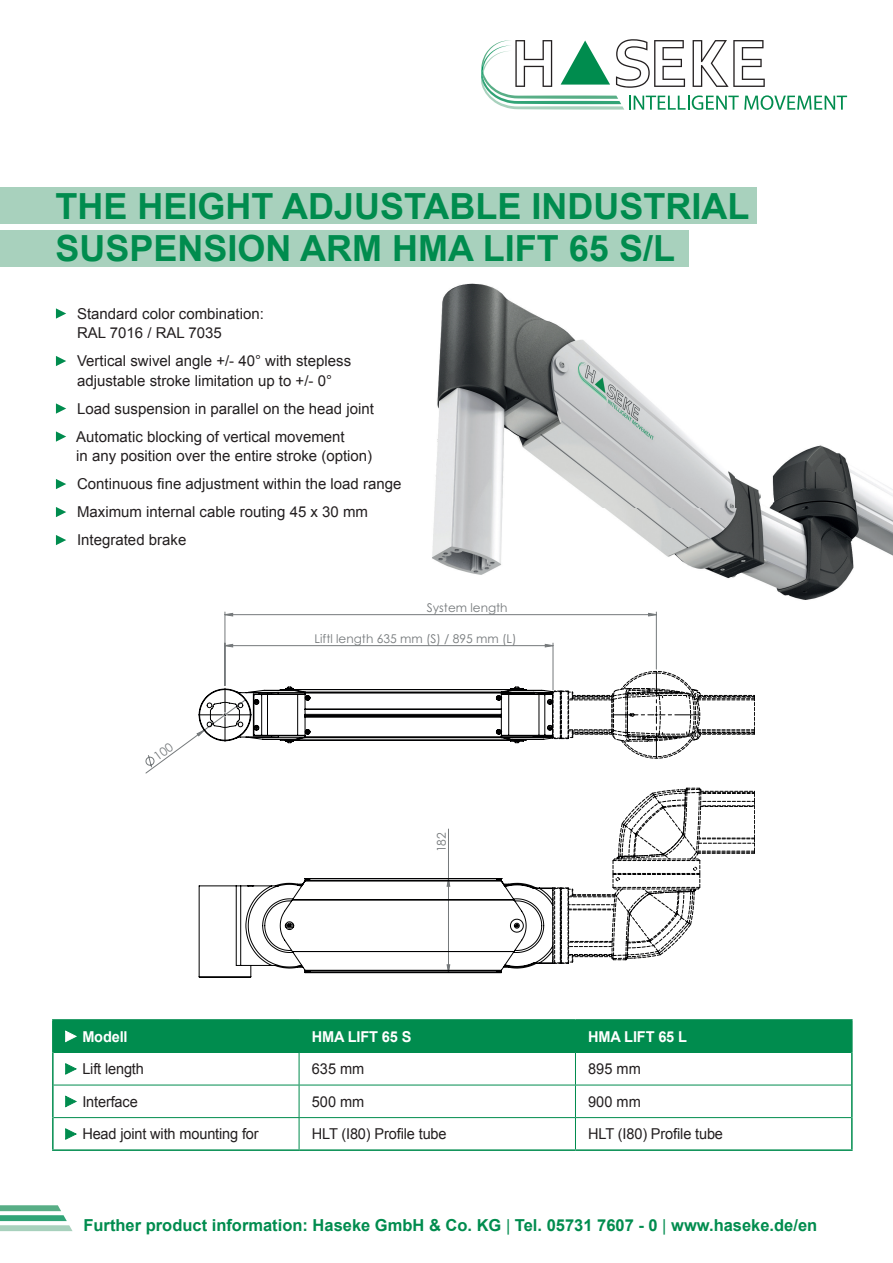
<style>
.page{position:relative;width:893px;height:1263px;background:#fff}
.page>*{position:absolute;margin:0;border:0;box-sizing:border-box;transform-origin:0 0}
.t1{font:700 36px/42px "Arial";color:#008c4e}
.t2{font:700 16.5px "Arial";color:#008c4e}
.t3{font:15px/28px "Arial";color:#231f20}
.t4{font:700 15px "Arial";letter-spacing:-.01em;color:#fff}
.t5{font:12px "Century Gothic";color:#75797b}
.s1{font-weight:400}
</style>
<div class="page">
<svg style="left:481px;top:39px;width:366px;height:71px"></svg>
<svg style="left:0;top:1205px;width:73px;height:26px"></svg>
<hr style="left:52px;top:1019px;width:247px;height:2px;background:#008c4e">
<hr style="left:52px;top:1021px;width:2px;height:31px;background:#008c4e">
<hr style="left:299px;top:1019px;width:276px;height:2px;background:#008c4e">
<hr style="left:575px;top:1019px;width:278px;height:2px;background:#008c4e">
<hr style="left:851px;top:1021px;width:2px;height:31px;background:#008c4e">
<hr style="left:52px;top:1052px;width:2px;height:33px;background:#008c4e">
<hr style="left:851px;top:1052px;width:2px;height:33px;background:#008c4e">
<hr style="left:52px;top:1085px;width:2px;height:32px;background:#008c4e">
<hr style="left:851px;top:1085px;width:2px;height:32px;background:#008c4e">
<hr style="left:52px;top:1117px;width:2px;height:32px;background:#008c4e">
<hr style="left:851px;top:1117px;width:2px;height:32px;background:#008c4e">
<hr style="left:52px;top:1149px;width:247px;height:2px;background:#008c4e">
<hr style="left:299px;top:1149px;width:276px;height:2px;background:#008c4e">
<hr style="left:575px;top:1149px;width:278px;height:2px;background:#008c4e">
<hr style="left:54px;top:1052px;width:245px;height:1px;background:#008c4e">
<hr style="left:299px;top:1052px;width:276px;height:1px;background:#008c4e">
<hr style="left:299px;top:1053px;width:1px;height:32px;background:#008c4e">
<hr style="left:575px;top:1052px;width:276px;height:1px;background:#008c4e">
<hr style="left:575px;top:1053px;width:1px;height:32px;background:#008c4e">
<hr style="left:54px;top:1085px;width:245px;height:1px;background:#008c4e">
<hr style="left:299px;top:1085px;width:276px;height:1px;background:#008c4e">
<hr style="left:299px;top:1085px;width:1px;height:32px;background:#008c4e">
<hr style="left:575px;top:1085px;width:276px;height:1px;background:#008c4e">
<hr style="left:575px;top:1085px;width:1px;height:32px;background:#008c4e">
<hr style="left:54px;top:1117px;width:245px;height:1px;background:#008c4e">
<hr style="left:299px;top:1117px;width:276px;height:1px;background:#008c4e">
<hr style="left:299px;top:1118px;width:1px;height:31px;background:#008c4e">
<hr style="left:575px;top:1117px;width:276px;height:1px;background:#008c4e">
<hr style="left:575px;top:1118px;width:1px;height:31px;background:#008c4e">
<div style="left:54px;top:1021px;width:797px;height:31px;background:#008c4e"></div>
<svg style="left:65px;top:1063px;width:11px;height:11px"></svg>
<svg style="left:65px;top:1096px;width:11px;height:11px"></svg>
<svg style="left:65px;top:1128px;width:11px;height:11px"></svg>
<div style="left:0;top:187px;width:757px;height:37px;background:#a8d1bd"></div>
<div style="left:0;top:230px;width:689px;height:36px;background:#a8d1bd"></div>
<svg style="left:56px;top:308px;width:10px;height:11px"></svg>
<svg style="left:56px;top:356px;width:10px;height:10px"></svg>
<svg style="left:56px;top:403px;width:10px;height:11px"></svg>
<svg style="left:56px;top:431px;width:10px;height:11px"></svg>
<svg style="left:56px;top:479px;width:10px;height:10px"></svg>
<svg style="left:56px;top:507px;width:10px;height:10px"></svg>
<svg style="left:56px;top:535px;width:10px;height:10px"></svg>
<img style="left:432px;top:283px;width:461px;height:317px">
<svg style="left:225px;top:613px;width:431px;height:34px"></svg>
<svg style="left:197px;top:671px;width:558px;height:88px"></svg>
<svg style="left:198px;top:787px;width:557px;height:191px"></svg>
<svg style="left:145px;top:752px;width:29px;height:16px"></svg>
<h1 class="t1" style="left:56px;top:186px;width:695px">THE HEIGHT ADJUSTABLE INDUSTRIAL<br>SUSPENSION ARM HMA LIFT 65 S/L</h1>
<p class="t3" style="left:77px;top:304px;width:188px;line-height:19.5px">Standard color combination:<br>RAL 7016 / RAL 7035</p>
<p class="t3" style="left:77px;top:351px;width:276px;line-height:19.5px">Vertical swivel angle +/- 40° with stepless adjustable stroke limitation up to +/- 0°</p>
<p class="t3" style="left:76px;top:394px;width:299px">Load suspension in parallel on the head joint<br>Automatic blocking of vertical movement</p>
<p class="t3" style="left:76px;top:442px;width:327px">in any position over the entire stroke (option)<br>Continuous fine adjustment within the load range Maximum internal cable routing 45 x 30 mm Integrated brake</p>
<p class="t5" style="left:427px;top:600px;width:82px">System length</p>
<p class="t5" style="left:315px;top:631px;width:203px">Liftl length 635 mm (S) / 895 mm (L)</p>
<p class="t5" style="left:434px;top:852px;width:22px;rotate:-90deg">182</p>
<p class="t4" style="left:82px;top:1026px;width:47px">Modell</p>
<p class="t4" style="left:312px;top:1026px;width:101px">HMA LIFT 65 S</p>
<p class="t4" style="left:588px;top:1026px;width:100px">HMA LIFT 65 L</p>
<p class="t3" style="left:82px;top:1055px;width:63px">Lift length</p>
<p class="t3" style="left:312px;top:1055px;width:54px">635 mm</p>
<p class="t3" style="left:588px;top:1055px;width:54px">895 mm</p>
<p class="t3" style="left:82px;top:1088px;width:57px">Interface</p>
<p class="t3" style="left:312px;top:1088px;width:54px">500 mm</p>
<p class="t3" style="left:588px;top:1088px;width:54px">900 mm</p>
<p class="t3" style="left:82px;top:1120px;width:178px">Head joint with mounting for</p>
<p class="t3" style="left:312px;top:1120px;width:136px">HLT (I80) Profile tube</p>
<p class="t3" style="left:588px;top:1120px;width:136px">HLT (I80) Profile tube</p>
<p class="t2" style="left:83px;top:1214px;width:735px">Further product information: Haseke GmbH &amp; Co. KG <span class="s1">|</span> Tel. 05731 7607 - 0 <span class="s1">|</span> www.haseke.de/en</p>
</div>
